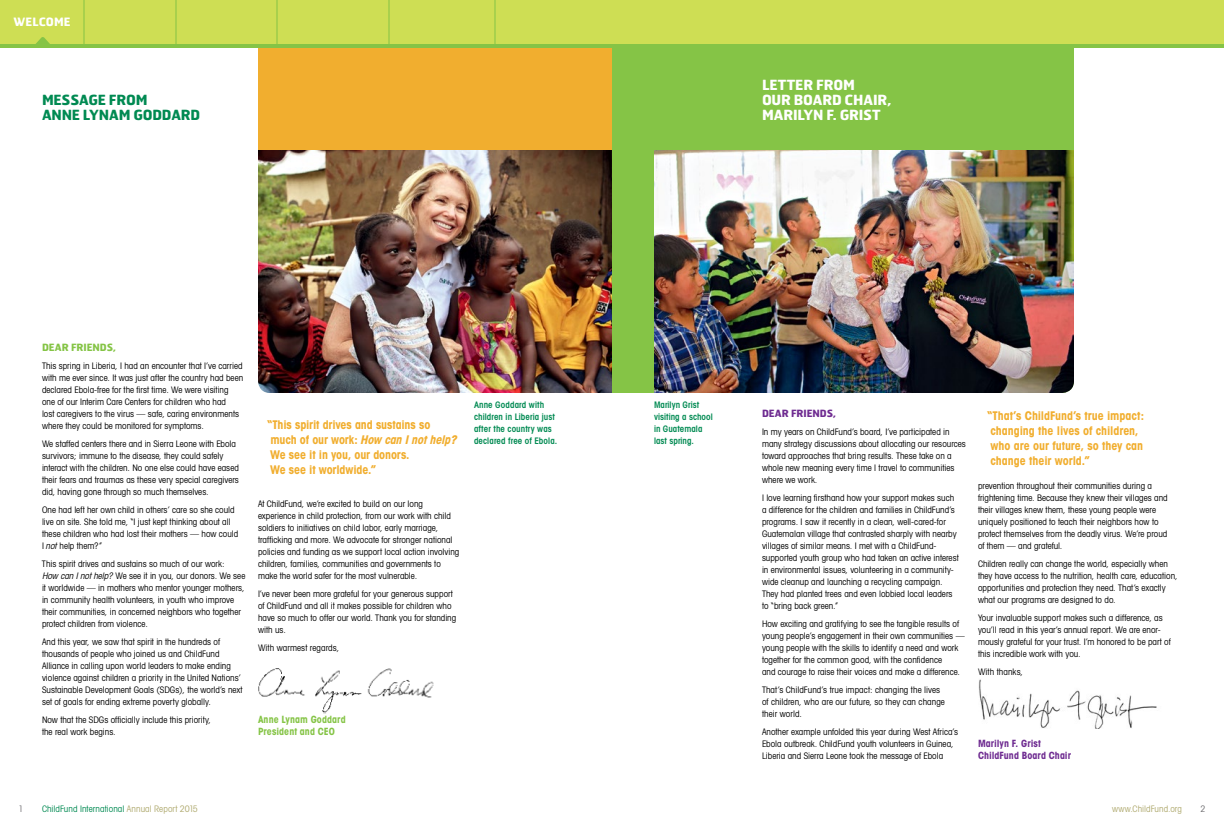
<style>
.page{position:relative;width:1224px;height:840px;background:#fff}
.page>*{position:absolute;margin:0;border:0;box-sizing:border-box;transform-origin:0 0}
.t1{font:700 14px/15px "Hermes FB";letter-spacing:-.015em;color:#fff}
.t2{font:700 14px/15px "Hermes FB";letter-spacing:-.02em;color:#008a52}
.t3{font:700 condensed 12px/15px "Avant Garde";letter-spacing:-.005em;color:#f1ae2f}
.t4{font:700 11.5px "Hermes FB";letter-spacing:.005em;color:#fff}
.t5{font:700 condensed 10px/12px "Avant Garde";letter-spacing:.005em;color:#6f2c91}
.t6{font:700 condensed 10px/12px "Avant Garde";letter-spacing:.005em;color:#85c446}
.t7{font:700 10px "Hermes FB";letter-spacing:-.01em;color:#85c446}
.t8{font:700 10px "Hermes FB";letter-spacing:-.01em;color:#6f2c91}
.t9{font:condensed 9px/12px "Avant Garde";color:#000}
.t10{font:600 condensed 9px/12px "Avant Garde";letter-spacing:.005em;color:#008a52}
.t11{font:condensed 9px "Avant Garde";letter-spacing:.005em;color:#008a52}
.t12{font:condensed 9px "Avant Garde";letter-spacing:.005em;color:#b0aa70}
.t13{font:condensed 9px "Avant Garde";color:#717073}
.s1{font-style:italic}
.s2{color:#b0aa70}
</style>
<div class="page">
<div style="left:258px;top:39px;width:363px;height:111px;background:#f1ae2f"></div>
<img style="left:258px;top:668px;width:176px;height:46px">
<img style="left:258px;top:150px;width:354px;height:243px">
<div style="left:612px;top:48px;width:462px;height:345px;background:#85c446"></div>
<img style="left:978px;top:679px;width:179px;height:50px">
<img style="left:654px;top:150px;width:420px;height:243px">
<div style="left:0;top:0;width:612px;height:44px;background:#cede54"></div>
<div style="left:612px;top:0;width:612px;height:44px;background:#cede54"></div>
<hr style="left:0;top:44px;width:1224px;height:4px;background:#85c446">
<hr style="left:84px;top:0;width:1px;height:44px;background:#85c446">
<hr style="left:176px;top:0;width:1px;height:44px;background:#85c446">
<hr style="left:388px;top:0;width:2px;height:44px;background:#85c446">
<hr style="left:494px;top:0;width:1px;height:44px;background:#85c446">
<hr style="left:276px;top:0;width:2px;height:44px;background:#85c446">
<svg style="left:36px;top:37px;width:14px;height:7px"></svg>
<p class="t4" style="left:13px;top:15px;width:59px">WELCOME</p>
<h1 class="t2" style="left:42px;top:92px;width:160px">MESSAGE FROM<br>ANNE LYNAM GODDARD</h1>
<p class="t7" style="left:42px;top:341px;width:76px">DEAR FRIENDS,</p>
<p class="t9" style="left:42px;top:360px;width:203px">This spring in Liberia, I had an encounter that I’ve carried with me ever since. It was just after the country had been declared Ebola-free for the first time. We were visiting one of our Interim Care Centers for children who had<br>lost caregivers to the virus — safe, caring environments where they could be monitored for symptoms.</p>
<p class="t9" style="left:42px;top:438px;width:198px">We staffed centers there and in Sierra Leone with Ebola survivors; immune to the disease, they could safely interact with the children. No one else could have eased their fears and traumas as these very special caregivers did, having gone through so much themselves.</p>
<p class="t9" style="left:42px;top:504px;width:198px">One had left her own child in others’ care so she could live on site. She told me, “I just kept thinking about all these children who had lost their mothers — how could I <span class="s1">not</span> help them?”</p>
<p class="t9" style="left:42px;top:558px;width:205px">This spirit drives and sustains so much of our work:<br><span class="s1">How can Inothelp?</span> We see it in you, our donors. We see it worldwide — in mothers who mentor younger mothers, in community health volunteers, in youth who improve their communities, in concerned neighbors who together protect children from violence.</p>
<p class="t9" style="left:42px;top:636px;width:202px">And this year, we saw that spirit in the hundreds of thousands of people who joined us and ChildFund Alliance in calling upon world leaders to make ending violence against children a priority in the United Nations’ Sustainable Development Goals (SDGs), the world’s next set of goals for ending extreme poverty globally.</p>
<p class="t9" style="left:42px;top:714px;width:170px">Now that the SDGs officially include this priority, the real work begins.</p>
<h2 class="t3" style="left:267px;top:417px;width:194px">“This spirit drives and sustains so much of our work : <span class="s1">How canInothelp?<br></span>We see it in you, our donors.<br>We see it worldwide.”</h2>
<p class="t9" style="left:258px;top:498px;width:203px">At ChildFund, we’re excited to build on our long experience in child protection, from our work with child soldiers to initiatives on child labor, early marriage, trafficking and more. We advocate for stronger national policies and funding as we support local action involving children, families, communities and governments to make the world safer for the most vulnerable.</p>
<p class="t9" style="left:258px;top:588px;width:200px">I’ve never been more grateful for your generous support of ChildFund and all it makes possible for children who have so much to offer our world. Thank you for standing with us.</p>
<p class="t9" style="left:258px;top:642px;width:83px">With warmest regards,</p>
<p class="t6" style="left:258px;top:713px;width:89px">Anne Lynam Goddard<br>President and CEO</p>
<p class="t10" style="left:474px;top:399px;width:85px">Anne Goddard with children in Liberia just after the country was declared free of Ebola.</p>
<h1 class="t1" style="left:762px;top:77px;width:131px">LETTER FROM<br>OUR BOARD CHAIR,<br>MARILYN F. GRIST</h1>
<p class="t10" style="left:654px;top:399px;width:60px">Marilyn Grist visiting a school in Guatemala last spring.</p>
<p class="t8" style="left:762px;top:407px;width:76px">DEAR FRIENDS,</p>
<p class="t9" style="left:762px;top:426px;width:205px">In my years on ChildFund’s board, I’ve participated in many strategy discussions about allocating our resources toward approaches that bring results. These take on a whole new meaning every time I travel to communities where we work.</p>
<p class="t9" style="left:762px;top:492px;width:198px">I love learning firsthand how your support makes such a difference for the children and families in ChildFund’s programs. I saw it recently in a clean, well-cared-for Guatemalan village that contrasted sharply with nearby villages of similar means. I met with a ChildFund&shy;supported youth group who had taken an active interest in environmental issues, volunteering in a community&shy;wide cleanup and launching a recycling campaign.<br>They had planted trees and even lobbied local leaders to “bring back green.”</p>
<p class="t9" style="left:762px;top:618px;width:204px">How exciting and gratifying to see the tangible results of young people’s engagement in their own communities — young people with the skills to identify a need and work together for the common good, with the confidence<br>and courage to raise their voices and make a difference.</p>
<p class="t9" style="left:762px;top:684px;width:184px">That’s ChildFund’s true impact: changing the lives of children, who are our future, so they can change their world.</p>
<p class="t9" style="left:762px;top:726px;width:198px">Another example unfolded this year during West Africa’s<br>Ebola outbreak. ChildFund youth volunteers in Guinea,<br>Liberia and Sierra Leone took the message of Ebola</p>
<h2 class="t3" style="left:987px;top:408px;width:158px">“That’s ChildFund’s true impact: changing the lives of children, who are our future, so they can change their world.”</h2>
<p class="t9" style="left:978px;top:480px;width:191px">prevention throughout their communities during a frightening time. Because they knew their villages and their villages knew them, these young people were uniquely positioned to teach their neighbors how to protect themselves from the deadly virus. We’re proud of them — and grateful.</p>
<p class="t9" style="left:978px;top:557px;width:201px">Children really can change the world, especially when they have access to the nutrition, health care, education, opportunities and protection they need. That’s exactly what our programs are designed to do.</p>
<p class="t9" style="left:978px;top:611px;width:194px">Your invaluable support makes such a difference, as you’ll read in this year’s annual report. We are enor&shy;mously grateful for your trust. I’m honored to be part of this incredible work with you.</p>
<p class="t9" style="left:978px;top:665px;width:47px">With thanks,</p>
<p class="t5" style="left:978px;top:737px;width:95px">Marilyn F. Grist<br>ChildFund Board Chair</p>
<p class="t13" style="left:19px;top:803px;width:7px">1</p>
<p class="t11" style="left:42px;top:803px;width:157px">ChildFund International <span class="s2">Annual Report 2015</span></p>
<p class="t12" style="left:1112px;top:803px;width:71px">www.ChildFund.org</p>
<p class="t13" style="left:1200px;top:803px;width:7px">2</p>
</div>
